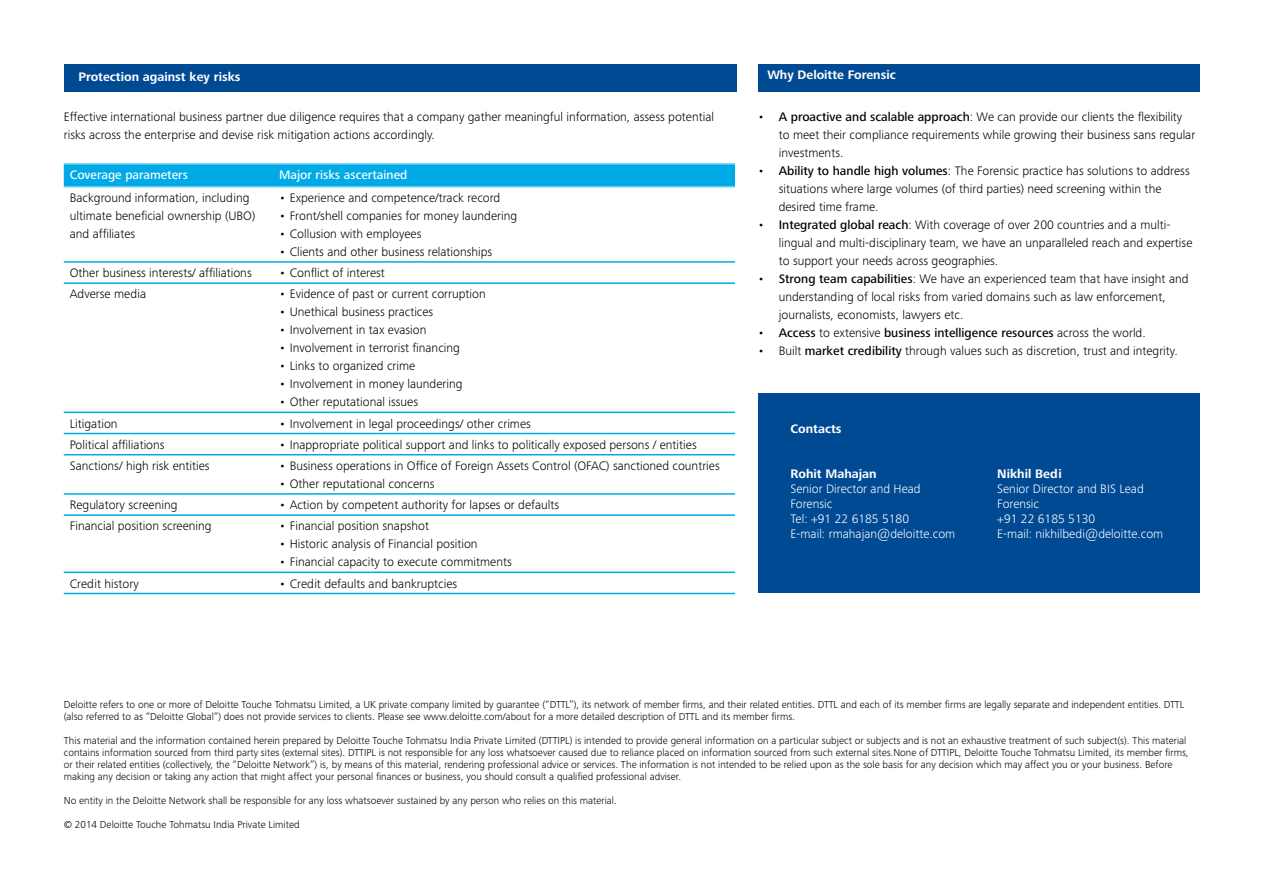
<style>
.page{position:relative;width:1263px;height:893px;background:#fff}
.page>*{position:absolute;margin:0;border:0;box-sizing:border-box;transform-origin:0 0}
.t1{font:300 12.75px/18px "Frutiger Next Pro";color:#000}
.t2{font:300 12.75px/15px "Frutiger Next Pro";color:#fff}
.t3{font:700 12.75px "Frutiger Next Pro";color:#fff}
.t4{font:500 12.75px "Frutiger Next Pro";color:#000}
.t5{font:500 12.75px "Frutiger Next Pro";color:#fff}
.t6{font:300 10.5px/12px "Frutiger Next Pro";color:#000}
.s1{font-weight:500}
.s2{font-weight:300}
</style>
<div class="page">
<div style="left:758px;top:393px;width:441px;height:200px;background:#004a94"></div>
<div style="left:64px;top:64px;width:672px;height:27px;background:#004a94"></div>
<div style="left:758px;top:64px;width:441px;height:27px;background:#004a94"></div>
<div style="left:64px;top:165px;width:671px;height:21px;background:#00aae7"></div>
<hr style="left:64px;top:163px;width:209px;height:2px;background:#68cef3">
<hr style="left:273px;top:163px;width:462px;height:2px;background:#68cef3">
<hr style="left:64px;top:186px;width:209px;height:1px;background:#68cef3">
<hr style="left:273px;top:186px;width:462px;height:1px;background:#68cef3">
<hr style="left:64px;top:261px;width:209px;height:2px;background:#00aae7">
<hr style="left:273px;top:261px;width:462px;height:2px;background:#00aae7">
<hr style="left:64px;top:282px;width:209px;height:2px;background:#00aae7">
<hr style="left:273px;top:282px;width:462px;height:2px;background:#00aae7">
<hr style="left:64px;top:412px;width:209px;height:1px;background:#00aae7">
<hr style="left:273px;top:412px;width:462px;height:1px;background:#00aae7">
<hr style="left:64px;top:433px;width:209px;height:1px;background:#00aae7">
<hr style="left:273px;top:433px;width:462px;height:1px;background:#00aae7">
<hr style="left:64px;top:454px;width:209px;height:1px;background:#00aae7">
<hr style="left:273px;top:454px;width:462px;height:1px;background:#00aae7">
<hr style="left:64px;top:493px;width:209px;height:2px;background:#00aae7">
<hr style="left:273px;top:493px;width:462px;height:2px;background:#00aae7">
<hr style="left:64px;top:514px;width:209px;height:2px;background:#00aae7">
<hr style="left:273px;top:514px;width:462px;height:2px;background:#00aae7">
<hr style="left:64px;top:572px;width:209px;height:1px;background:#00aae7">
<hr style="left:273px;top:572px;width:462px;height:1px;background:#00aae7">
<hr style="left:64px;top:593px;width:209px;height:1px;background:#00aae7">
<hr style="left:273px;top:593px;width:462px;height:1px;background:#00aae7">
<p class="t3" style="left:78px;top:69px;width:164px">Protection against key risks</p>
<p class="t1" style="left:64px;top:108px;width:652px">Effective international business partner due diligence requires that a company gather meaningful information, assess potential risks across the enterprise and devise risk mitigation actions accordingly.</p>
<p class="t5" style="left:70px;top:168px;width:120px">Coverage parameters</p>
<p class="t5" style="left:279px;top:168px;width:130px">Major risks ascertained</p>
<p class="t1" style="left:70px;top:189px;width:187px">Background information, including ultimate beneficial ownership (UBO) and affiliates</p>
<p class="t1" style="left:279px;top:189px;width:223px">• Experience and competence/track record</p>
<p class="t1" style="left:279px;top:207px;width:240px">• Front/shell companies for money laundering</p>
<p class="t1" style="left:279px;top:225px;width:144px">• Collusion with employees</p>
<p class="t1" style="left:279px;top:243px;width:215px">• Clients and other business relationships</p>
<p class="t1" style="left:70px;top:264px;width:183px">Other business interests/ affiliations</p>
<p class="t1" style="left:279px;top:264px;width:107px">• Conflict of interest</p>
<p class="t1" style="left:70px;top:285px;width:78px">Adverse media</p>
<p class="t1" style="left:279px;top:285px;width:208px">• Evidence of past or current corruption</p>
<p class="t1" style="left:279px;top:303px;width:156px">• Unethical business practices</p>
<p class="t1" style="left:279px;top:321px;width:149px">• Involvement in tax evasion</p>
<p class="t1" style="left:279px;top:339px;width:182px">• Involvement in terrorist financing</p>
<p class="t1" style="left:279px;top:357px;width:138px">• Links to organized crime</p>
<p class="t1" style="left:279px;top:375px;width:185px">• Involvement in money laundering</p>
<p class="t1" style="left:279px;top:393px;width:141px">• Other reputational issues</p>
<p class="t1" style="left:70px;top:414px;width:49px">Litigation</p>
<p class="t1" style="left:279px;top:414px;width:253px">• Involvement in legal proceedings/ other crimes</p>
<p class="t1" style="left:70px;top:435px;width:96px">Political affiliations</p>
<p class="t1" style="left:279px;top:435px;width:419px">• Inappropriate political support and links to politically exposed persons / entities</p>
<p class="t1" style="left:70px;top:457px;width:141px">Sanctions/ high risk entities</p>
<p class="t1" style="left:279px;top:457px;width:442px">• Business operations in Office of Foreign Assets Control (OFAC) sanctioned countries</p>
<p class="t1" style="left:279px;top:475px;width:157px">• Other reputational concerns</p>
<p class="t1" style="left:70px;top:496px;width:109px">Regulatory screening</p>
<p class="t1" style="left:279px;top:496px;width:282px">• Action by competent authority for lapses or defaults</p>
<p class="t1" style="left:70px;top:517px;width:143px">Financial position screening</p>
<p class="t1" style="left:279px;top:517px;width:151px">• Financial position snapshot</p>
<p class="t1" style="left:279px;top:535px;width:200px">• Historic analysis of Financial position</p>
<p class="t1" style="left:279px;top:553px;width:234px">• Financial capacity to execute commitments</p>
<p class="t1" style="left:70px;top:574px;width:71px">Credit history</p>
<p class="t1" style="left:279px;top:574px;width:180px">• Credit defaults and bankruptcies</p>
<p class="t3" style="left:767px;top:67px;width:130px">Why Deloitte Forensic</p>
<p class="t1" style="left:779px;top:108px;width:418px;text-indent:-21px">• <span class="s1">A proactive and scalable approach</span>: We can provide our clients the flexibility to meet their compliance requirements while growing their business sans regular investments.</p>
<p class="t1" style="left:779px;top:162px;width:412px;text-indent:-21px">• <span class="s1">Ability to handle high volumes</span>: The Forensic practice has solutions to address situations where large volumes (of third parties) need screening within the desired time frame.</p>
<p class="t1" style="left:779px;top:216px;width:415px;text-indent:-21px">• <span class="s1">Integrated global reach</span>: With coverage of over 200 countries and a multi&shy;lingual and multi-disciplinary team, we have an unparalleled reach and expertise to support your needs across geographies.</p>
<p class="t1" style="left:779px;top:270px;width:411px;text-indent:-21px">• <span class="s1">Strong team capabilities</span>: We have an experienced team that have insight and understanding of local risks from varied domains such as law enforcement, journalists, economists, lawyers etc.</p>
<p class="t4" style="left:758px;top:326px;width:389px"><span class="s2">•</span> Access <span class="s2">to extensive</span> business intelligence resources <span class="s2">across the world.</span></p>
<p class="t1" style="left:758px;top:342px;width:421px">• Built <span class="s1">market credibility</span> through values such as discretion, trust and integrity.</p>
<p class="t3" style="left:790px;top:422px;width:53px">Contacts</p>
<p class="t3" style="left:790px;top:467px;width:88px">Rohit Mahajan</p>
<p class="t2" style="left:790px;top:481px;width:166px">Senior Director and Head<br>Forensic<br>Tel: +91 22 6185 5180<br>E-mail: rmahajan@deloitte.com</p>
<p class="t3" style="left:997px;top:467px;width:66px">Nikhil Bedi</p>
<p class="t2" style="left:997px;top:481px;width:168px">Senior Director and BIS Lead<br>Forensic<br>+91 22 6185 5130<br>E-mail: nikhilbedi@deloitte.com</p>
<p class="t6" style="left:64px;top:698px;width:1122px">Deloitte refers to one or more of Deloitte Touche Tohmatsu Limited, a UK private company limited by guarantee (“DTTL”), its network of member firms, and their related entities. DTTL and each of its member firms are legally separate and independent entities. DTTL (also referred to as “Deloitte Global”) does not provide services to clients. Please see www.deloitte.com/about for a more detailed description of DTTL and its member firms.</p>
<p class="t6" style="left:64px;top:734px;width:1126px">This material and the information contained herein prepared by Deloitte Touche Tohmatsu India Private Limited (DTTIPL) is intended to provide general information on a particular subject or subjects and is not an exhaustive treatment of such subject(s). This material contains information sourced from third party sites (external sites). DTTIPL is not responsible for any loss whatsoever caused due to reliance placed on information sourced from such external sites.None of DTTIPL, Deloitte Touche Tohmatsu Limited, its member firms, or their related entities (collectively, the “Deloitte Network”) is, by means of this material, rendering professional advice or services. The information is not intended to be relied upon as the sole basis for any decision which may affect you or your business. Before making any decision or taking any action that might affect your personal finances or business, you should consult a qualified professional adviser.</p>
<p class="t6" style="left:64px;top:794px;width:555px">No entity in the Deloitte Network shall be responsible for any loss whatsoever sustained by any person who relies on this material.</p>
<p class="t6" style="left:64px;top:818px;width:237px">© 2014 Deloitte Touche Tohmatsu India Private Limited</p>
</div>
